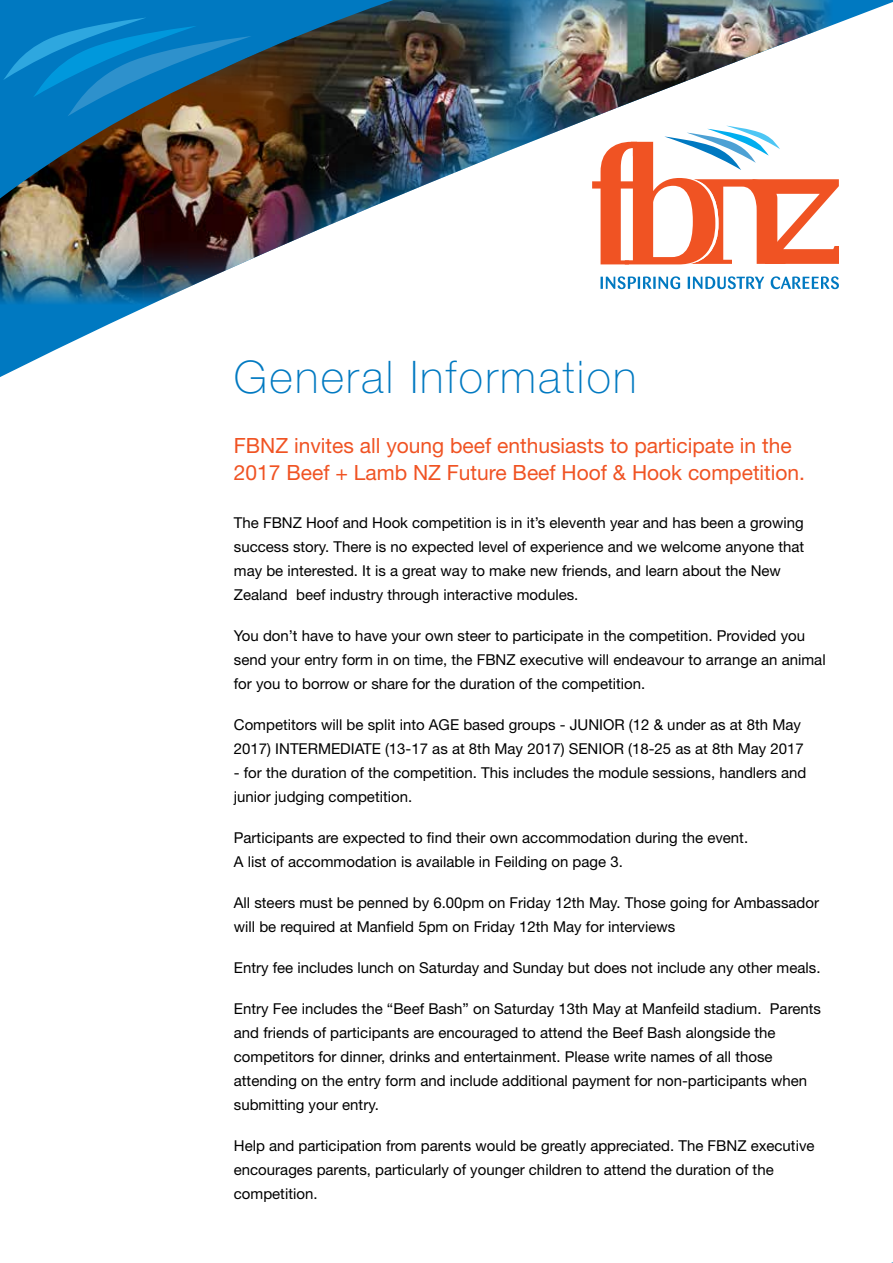
<style>
.page{position:relative;width:893px;height:1263px;background:#fff}
.page>*{position:absolute;margin:0;border:0;box-sizing:border-box;transform-origin:0 0}
.t1{font:100 45px "Helvetica Neue LT Std";letter-spacing:.05em;color:#0079c1}
.t2{font:21px/27px "Helvetica Neue LT Std";color:#f05323}
.t3{font:15px/24px "Helvetica Neue LT Std";color:#000}
</style>
<div class="page">
<svg style="left:0;top:0;width:893px;height:377px"></svg>
<img style="left:204px;top:0;width:329px;height:258px">
<img style="left:0;top:25px;width:326px;height:279px">
<img style="left:507px;top:0;width:326px;height:164px">
<h1 class="t1" style="left:234px;top:352px;width:404px">General Information</h1>
<h2 class="t2" style="left:234px;top:431px;width:573px">FBNZ invites all young beef enthusiasts to participate in the<br>2017 Beef + Lamb NZ Future Beef Hoof &amp; Hook competition.</h2>
<p class="t3" style="left:234px;top:510px;width:572px">The FBNZ Hoof and Hook competition is in it’s eleventh year and has been a growing success story. There is no expected level of experience and we welcome anyone that may be interested. It is a great way to make new friends, and learn about the New Zealand beef industry through interactive modules.</p>
<p class="t3" style="left:234px;top:623px;width:593px">You don’t have to have your own steer to participate in the competition. Provided you send your entry form in on time, the FBNZ executive will endeavour to arrange an animal for you to borrow or share for the duration of the competition.</p>
<p class="t3" style="left:234px;top:712px;width:571px">Competitors will be split into AGE based groups - JUNIOR (12 &amp; under as at 8th May<br>2017) INTERMEDIATE (13-17 as at 8th May 2017) SENIOR (18-25 as at 8th May 2017</p>
<p class="t3" style="left:234px;top:760px;width:574px">- for the duration of the competition. This includes the module sessions, handlers and junior judging competition.</p>
<p class="t3" style="left:234px;top:825px;width:516px">Participants are expected to find their own accommodation during the event.<br>A list of accommodation is available in Feilding on page 3.</p>
<p class="t3" style="left:234px;top:890px;width:587px">All steers must be penned by 6.00pm on Friday 12th May. Those going for Ambassador will be required at Manfield 5pm on Friday 12th May for interviews</p>
<p class="t3" style="left:234px;top:955px;width:588px">Entry fee includes lunch on Saturday and Sunday but does not include any other meals.</p>
<p class="t3" style="left:234px;top:996px;width:589px">Entry Fee includes the “Beef Bash” on Saturday 13th May at Manfeild stadium. Parents and friends of participants are encouraged to attend the Beef Bash alongside the competitors for dinner, drinks and entertainment. Please write names of all those attending on the entry form and include additional payment for non-participants when submitting your entry.</p>
<p class="t3" style="left:234px;top:1133px;width:582px">Help and participation from parents would be greatly appreciated. The FBNZ executive encourages parents, particularly of younger children to attend the duration of the competition.</p>
</div>
